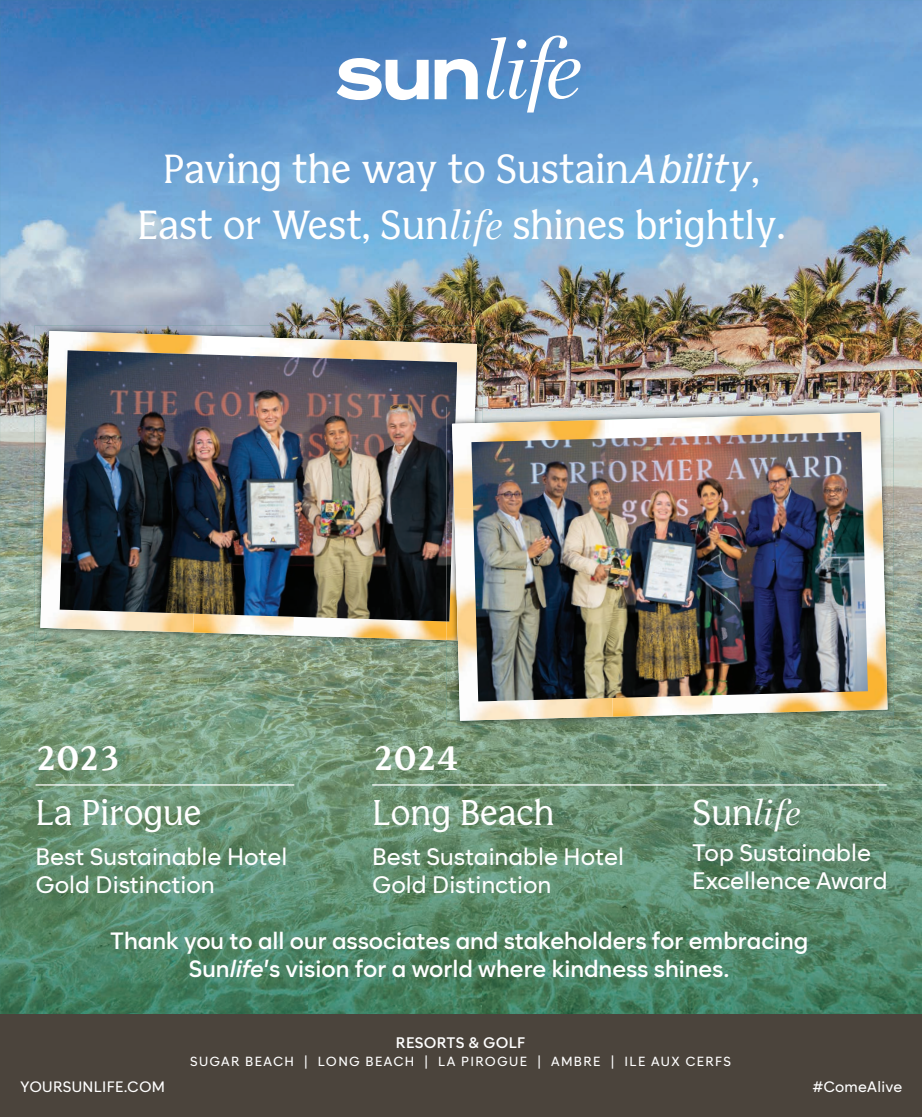
<style>
.page{position:relative;width:922px;height:1117px;background:#fff}
.page>*{position:absolute;margin:0;border:0;box-sizing:border-box;transform-origin:0 0}
.t1{font:40px/55.9px "Bianco Serif";color:#fff;text-align:center}
.t2{font:35.25px "Bianco Serif";color:#fff}
.t3{font:italic 35.25px "Bressay Display";color:#fff}
.t4{font:700 33.38px "Bianco Serif";color:#fff}
.t5{font:500 23.75px/28.5px "Cadiz";color:#fff}
.t6{font:600 23.5px/28.2px "Cadiz";color:#fff;text-align:center}
.t7{font:600 15.12px "Cadiz";letter-spacing:.02em;color:#fff}
.t8{font:500 15px "Cadiz";letter-spacing:.02em;color:#fff}
.t9{font:500 13.12px "Cadiz";letter-spacing:.1em;color:#fff}
.s1{font-style:italic}
.s2{font-family:"Bressay Display";font-style:italic}
.s3{font-family:"Bianco Serif";font-style:normal}
</style>
<div class="page">
<img style="left:0;top:0;width:921px;height:571px">
<img style="left:0;top:571px;width:43px;height:443px">
<img style="left:878px;top:571px;width:43px;height:443px">
<img style="left:43px;top:646px;width:439px;height:368px">
<img style="left:482px;top:726px;width:396px;height:288px">
<div style="left:0;top:1014px;width:921px;height:102px;background:#4b443c"></div>
<svg style="left:486px;top:35px;width:94px;height:77px"></svg>
<svg style="left:434px;top:59px;width:43px;height:40px"></svg>
<svg style="left:336px;top:58px;width:92px;height:42px"></svg>
<img style="left:35px;top:325px;width:447px;height:41px">
<img style="left:35px;top:366px;width:5px;height:205px">
<img style="left:477px;top:366px;width:5px;height:46px">
<img style="left:35px;top:571px;width:411px;height:75px">
<img style="left:40px;top:331px;width:437px;height:309px">
<img style="left:302px;top:338px;width:175px;height:48px">
<img style="left:457px;top:385px;width:18px;height:22px">
<img style="left:193px;top:621px;width:253px;height:19px">
<img style="left:40px;top:585px;width:153px;height:47px">
<img style="left:42px;top:331px;width:46px;height:255px">
<img style="left:87px;top:332px;width:115px;height:18px">
<img style="left:193px;top:335px;width:109px;height:300px">
<img style="left:60px;top:350px;width:397px;height:271px">
<img style="left:482px;top:407px;width:411px;height:164px">
<img style="left:446px;top:571px;width:447px;height:155px">
<svg style="left:446px;top:640px;width:6px;height:6px"></svg>
<img style="left:446px;top:407px;width:29px;height:233px">
<img style="left:446px;top:407px;width:9px;height:214px">
<svg style="left:452px;top:412px;width:435px;height:308px;background:#a1afa1"></svg>
<img style="left:605px;top:412px;width:275px;height:42px">
<img style="left:712px;top:454px;width:175px;height:260px">
<img style="left:454px;top:508px;width:183px;height:212px">
<img style="left:452px;top:419px;width:153px;height:89px">
<img style="left:605px;top:417px;width:107px;height:299px">
<img style="left:471px;top:432px;width:396px;height:269px">
<hr style="left:36px;top:784px;width:258px;height:1px;background:#fff">
<hr style="left:372px;top:784px;width:514px;height:1px;background:#fff">
<h1 class="t1" style="left:137px;top:145px;width:649px">Paving the way to Sustain<span class="s1">Ability</span>,<br>East or West, Sun<span class="s2">life</span> shines brightly.</h1>
<h3 class="t4" style="left:36px;top:737px;width:87px">2023</h3>
<h3 class="t4" style="left:373px;top:737px;width:87px">2024</h3>
<h2 class="t2" style="left:36px;top:790px;width:167px">La Pirogue</h2>
<p class="t5" style="left:36px;top:841px;width:253px">Best Sustainable Hotel<br>Gold Distinction</p>
<h2 class="t2" style="left:372px;top:790px;width:184px">Long Beach</h2>
<p class="t5" style="left:372px;top:841px;width:253px">Best Sustainable Hotel<br>Gold Distinction</p>
<h2 class="t3" style="left:692px;top:791px;width:110px"><span class="s3">Sun</span>life</h2>
<p class="t5" style="left:692px;top:837px;width:197px">Top Sustainable<br>Excellence Award</p>
<p class="t6" style="left:110px;top:926px;width:699px">Thank you to all our associates and stakeholders for embracing<br>Sun<span class="s1">life</span>’s vision for a world where kindness shines.</p>
<p class="t7" style="left:396px;top:1032px;width:131px">RESORTS &amp; GOLF</p>
<p class="t9" style="left:190px;top:1053px;width:542px">SUGAR BEACH | LONG BEACH | LA PIROGUE | AMBRE | ILE AUX CERFS</p>
<p class="t8" style="left:21px;top:1076px;width:146px">YOURSUNLIFE.COM</p>
<p class="t8" style="left:812px;top:1076px;width:91px">#ComeAlive</p>
</div>
